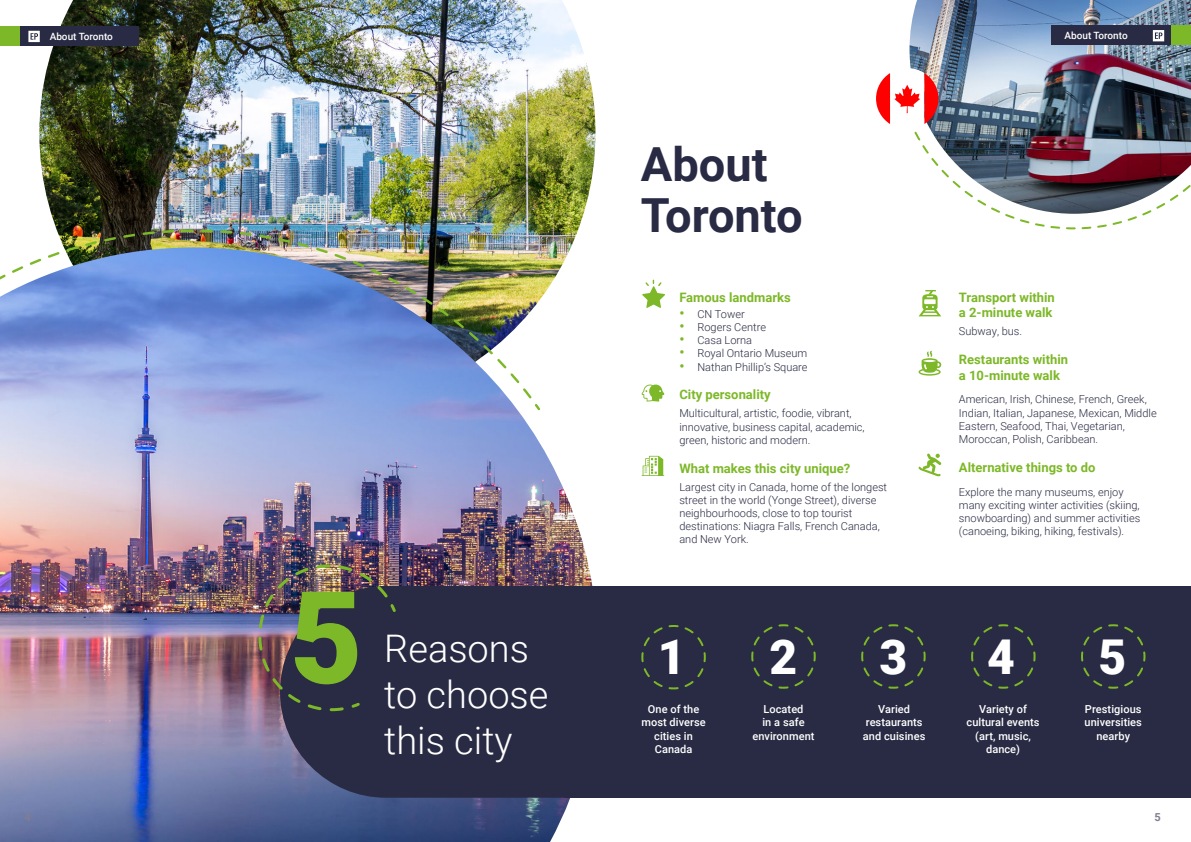
<style>
.page{position:relative;width:1191px;height:842px;background:#fff}
.page>*{position:absolute;margin:0;border:0;box-sizing:border-box;transform-origin:0 0}
.t1{font:900 48px "Roboto";color:#fff}
.t2{font:700 47px/51px "Roboto";color:#282b43}
.t3{font:300 38px/45.6px "Roboto";color:#fff}
.t4{font:700 13px/15.6px "Roboto";color:#7db828}
.t5{font:300 11px/13.2px "Roboto";color:#282b43}
.t6{font:500 11px/13.2px "Roboto";letter-spacing:.005em;color:#fff;text-align:center}
.t7{font:700 11px "Roboto";color:#827e8f}
.t8{font:500 10px "Roboto";color:#fff}
.s1{font-weight:700;font-size:14px;color:#7db828}
</style>
<div class="page">
<img style="left:39px;top:0;width:556px;height:247px">
<img style="left:329px;top:247px;width:264px;height:595px">
<div style="left:564px;top:586px;width:627px;height:212px;background:#282b43"></div>
<svg style="left:641px;top:456px;width:23px;height:20px"></svg>
<svg style="left:641px;top:385px;width:23px;height:17px"></svg>
<svg style="left:642px;top:280px;width:23px;height:28px"></svg>
<svg style="left:919px;top:290px;width:22px;height:26px"></svg>
<svg style="left:918px;top:350px;width:23px;height:26px"></svg>
<svg style="left:918px;top:453px;width:23px;height:23px"></svg>
<div style="left:542px;top:586px;width:22px;height:212px;background:#282b43"></div>
<svg style="left:641px;top:625px;width:65px;height:65px"></svg>
<svg style="left:751px;top:624px;width:65px;height:65px"></svg>
<svg style="left:861px;top:624px;width:65px;height:65px"></svg>
<svg style="left:971px;top:624px;width:65px;height:65px"></svg>
<svg style="left:1081px;top:624px;width:65px;height:65px"></svg>
<img style="left:909px;top:0;width:282px;height:221px">
<img style="left:876px;top:68px;width:251px;height:162px">
<div style="left:19px;top:26px;width:120px;height:20px;background:#282b43"></div>
<div style="left:0;top:27px;width:19px;height:19px;background:#7db828"></div>
<svg style="left:28px;top:31px;width:12px;height:11px"></svg>
<img style="left:39px;top:182px;width:290px;height:70px">
<img style="left:0;top:252px;width:542px;height:590px">
<p class="t8" style="left:50px;top:29px;width:65px">About Toronto</p>
<p class="t7" style="left:24px;top:810px;width:8px">4</p>
<h3 class="t3" style="left:384px;top:625px;width:166px">Reasons to choose this city</h3>
<h2 class="t2" style="left:641px;top:137px;width:163px">About<br>Toronto</h2>
<p class="t4" style="left:679px;top:289px;width:113px">Famous landmarks</p>
<p class="t5" style="left:679px;top:307px;width:67px"><span class="s1">•</span> CN Tower</p>
<p class="t5" style="left:679px;top:320px;width:88px"><span class="s1">•</span> Rogers Centre</p>
<p class="t5" style="left:679px;top:333px;width:74px"><span class="s1">•</span> Casa Lorna</p>
<p class="t5" style="left:679px;top:346px;width:129px"><span class="s1">•</span> Royal Ontario Museum</p>
<p class="t5" style="left:679px;top:360px;width:130px"><span class="s1">•</span> Nathan Phillip’s Square</p>
<p class="t4" style="left:679px;top:387px;width:93px">City personality</p>
<p class="t5" style="left:679px;top:406px;width:187px">Multicultural, artistic, foodie, vibrant, innovative, business capital, academic, green, historic and modern.</p>
<p class="t4" style="left:679px;top:460px;width:172px">What makes this city unique?</p>
<p class="t5" style="left:679px;top:480px;width:209px">Largest city in Canada, home of the longest street in the world (Yonge Street), diverse neighbourhoods, close to top tourist destinations: Niagra Falls, French Canada, and New York.</p>
<p class="t8" style="left:1064px;top:28px;width:65px">About Toronto</p>
<p class="t4" style="left:959px;top:289px;width:97px">Transport within a 2-minute walk</p>
<p class="t5" style="left:959px;top:324px;width:65px">Subway, bus.</p>
<p class="t4" style="left:959px;top:351px;width:111px">Restaurants within a 10-minute walk</p>
<p class="t5" style="left:959px;top:393px;width:199px">American, Irish, Chinese, French, Greek, Indian, Italian, Japanese, Mexican, Middle Eastern, Seafood, Thai, Vegetarian, Moroccan, Polish, Caribbean.</p>
<p class="t4" style="left:959px;top:459px;width:138px">Alternative things to do</p>
<p class="t5" style="left:959px;top:485px;width:183px">Explore the many museums, enjoy many exciting winter activities (skiing, snowboarding) and summer activities (canoeing, biking, hiking, festivals).</p>
<h1 class="t1" style="left:658px;top:623px;width:29px">1</h1>
<h1 class="t1" style="left:769px;top:623px;width:29px">2</h1>
<h1 class="t1" style="left:879px;top:623px;width:29px">3</h1>
<h1 class="t1" style="left:987px;top:623px;width:29px">4</h1>
<h1 class="t1" style="left:1098px;top:623px;width:29px">5</h1>
<p class="t6" style="left:641px;top:702px;width:66px">One of the most diverse cities in<br>Canada</p>
<p class="t6" style="left:752px;top:702px;width:64px">Located<br>in a safe environment</p>
<p class="t6" style="left:863px;top:702px;width:64px">Varied restaurants and cuisines</p>
<p class="t6" style="left:966px;top:702px;width:75px">Variety of cultural events (art, music, dance)</p>
<p class="t6" style="left:1084px;top:702px;width:59px">Prestigious universities nearby</p>
<p class="t7" style="left:1154px;top:810px;width:8px">5</p>
</div>
